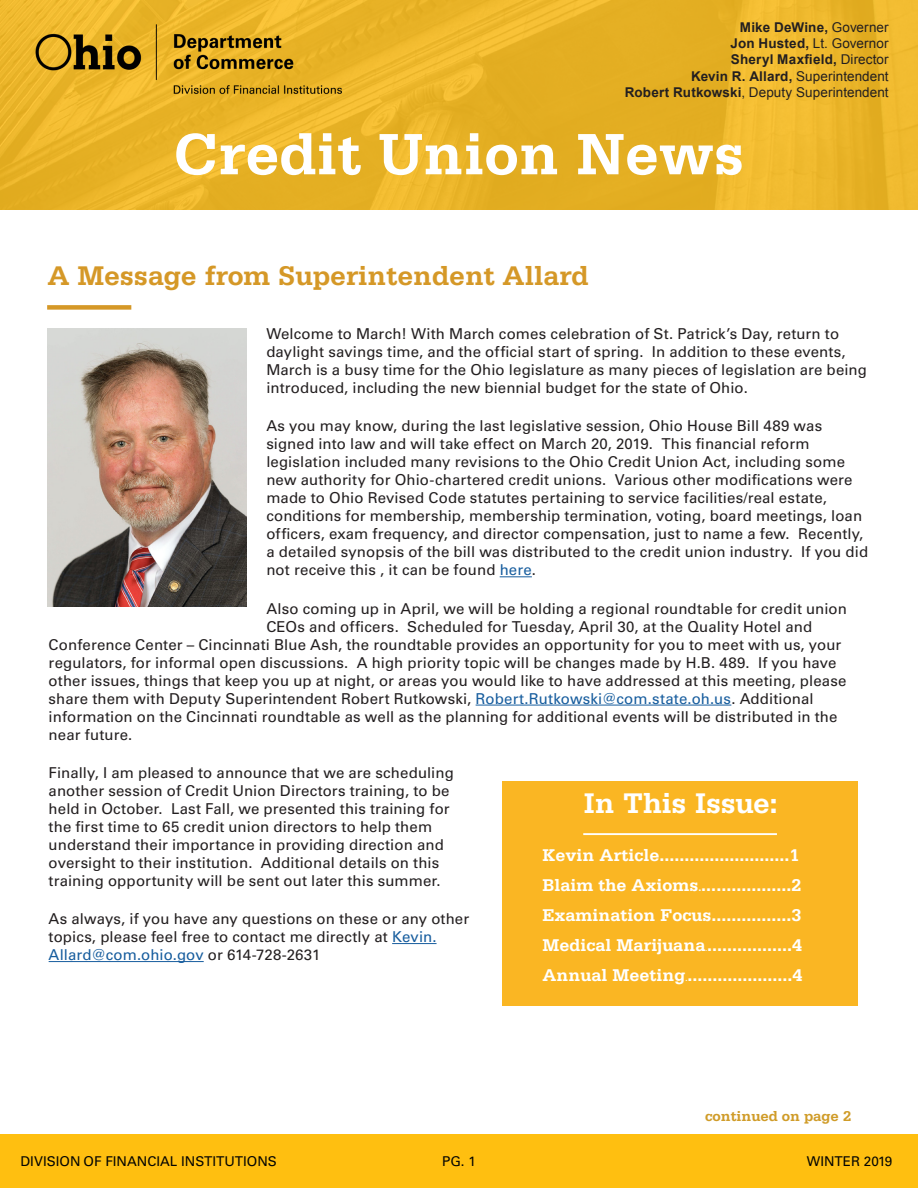
<style>
.page{position:relative;width:918px;height:1188px;background:#fff}
.page>*{position:absolute;margin:0;border:0;box-sizing:border-box;transform-origin:0 0}
.t1{font:700 61.5px "Serifa Std";color:#fff}
.t2{font:700 30px "Serifa Std";letter-spacing:-.01em;color:#fff}
.t3{font:700 28.5px "Serifa Std";letter-spacing:-.005em;color:#d59827}
.t4{font:700 18px "Serifa Std";color:#fff}
.t5{font:15px/18px "Univers LT Pro 55 Roman";letter-spacing:.005em;color:#231f20}
.t6{font:700 15px "Serifa Std";letter-spacing:-.005em;color:#d09c29}
.t7{font:700 13.5px/16.2px "Arial";letter-spacing:.015em;color:#231f20;text-align:right}
.t8{font:13.5px "Univers LT Pro 55 Roman";color:#040503}
.t9{font:13.5px "Arial";letter-spacing:.01em;color:#231f20}
.t10{font:700 7.5px "Serifa Std";color:#fff}
.t11{font:700 6px "Serifa Std";color:#fff}
.s1{font-weight:400}
.s2{font-weight:700}
.s3{color:#175d9e}
.s4{font-size:10.5px}
</style>
<div class="page">
<div style="left:0;top:1134px;width:918px;height:54px;background:#ffbf10"></div>
<hr style="left:500px;top:576px;width:32px;height:1px;background:#175d9e">
<hr style="left:476px;top:705px;width:255px;height:1px;background:#175d9e">
<hr style="left:392px;top:943px;width:45px;height:1px;background:#175d9e">
<hr style="left:49px;top:961px;width:155px;height:1px;background:#175d9e">
<div style="left:0;top:0;width:918px;height:210px;background:linear-gradient(to right,#eab529,#eab428)"></div>
<div style="left:502px;top:781px;width:355px;height:225px;background:#fab623"></div>
<hr style="left:583px;top:833px;width:194px;height:2px;background:#fff">
<div style="left:47px;top:305px;width:84px;height:5px;background:#d59827"></div>
<img style="left:34px;top:21px;width:308px;height:75px">
<img style="left:47px;top:328px;width:199px;height:279px">
<p class="t7" style="left:740px;top:20px;width:150px">Mike DeWine, <span class="s1">Governer</span></p>
<p class="t9" style="left:731px;top:35px;width:160px"><span class="s2">Jon Husted,</span> Lt. Governor</p>
<p class="t7" style="left:625px;top:52px;width:266px">Sheryl Maxfield, <span class="s1">Director<br></span>Kevin R. Allard, <span class="s1">Superintendent<br></span>Robert Rutkowski<span class="s1">, Deputy Superintendent</span></p>
<p class="t1" style="left:174px;top:118px;width:572px">Credit Union News</p>
<p class="t3" style="left:48px;top:259px;width:543px">A Message from Superintendent Allard</p>
<p class="t5" style="left:266px;top:325px;width:602px">Welcome to March! With March comes celebration of St. Patrick’s Day, return to daylight savings time, and the official start of spring. In addition to these events, March is a busy time for the Ohio legislature as many pieces of legislation are being introduced, including the new biennial budget for the state of Ohio.</p>
<p class="t5" style="left:266px;top:417px;width:603px">As you may know, during the last legislative session, Ohio House Bill 489 was signed into law and will take effect on March 20, 2019. This financial reform legislation included many revisions to the Ohio Credit Union Act, including some new authority for Ohio-chartered credit unions. Various other modifications were made to Ohio Revised Code statutes pertaining to service facilities/real estate, conditions for membership, membership termination, voting, board meetings, loan officers, exam frequency, and director compensation, just to name a few. Recently, a detailed synopsis of the bill was distributed to the credit union industry. If you did not receive this , it can be found <span class="s3">here</span>.</p>
<p class="t5" style="left:266px;top:599px;width:582px">Also coming up in April, we will be holding a regional roundtable for credit union</p>
<p class="t5" style="left:266px;top:617px;width:547px">CEOs and officers. Scheduled for Tuesday, April 30, at the Quality Hotel and</p>
<p class="t5" style="left:49px;top:635px;width:794px">Conference Center – Cincinnati Blue Ash, the roundtable provides an opportunity for you to meet with us, your</p>
<p class="t5" style="left:49px;top:653px;width:789px">regulators, for informal open discussions. A high priority topic will be changes made by H.B. 489. If you have</p>
<p class="t5" style="left:49px;top:671px;width:799px">other issues, things that keep you up at night, or areas you would like to have addressed at this meeting, please</p>
<p class="t5" style="left:49px;top:689px;width:767px">share them with Deputy Superintendent Robert Rutkowski, <span class="s3">Robert.Rutkowski@com.state.oh.us</span>. Additional</p>
<p class="t5" style="left:49px;top:707px;width:790px">information on the Cincinnati roundtable as well as the planning for additional events will be distributed in the</p>
<p class="t5" style="left:49px;top:725px;width:85px">near future.</p>
<p class="t5" style="left:49px;top:764px;width:407px">Finally, I am pleased to announce that we are scheduling another session of Credit Union Directors training, to be held in October. Last Fall, we presented this training for the first time to 65 credit union directors to help them understand their importance in providing direction and oversight to their institution. Additional details on this training opportunity will be sent out later this summer.</p>
<p class="t5" style="left:49px;top:910px;width:422px">As always, if you have any questions on these or any other topics, please feel free to contact me directly at <span class="s3">Kevin.<br>Allard@com.ohio.gov</span> or 614-728-2631</p>
<p class="t2" style="left:584px;top:786px;width:196px">In This Issue:</p>
<p class="t4" style="left:542px;top:844px;width:259px">Kevin Article..........................1</p>
<p class="t4" style="left:542px;top:874px;width:261px">Blaim the Axioms<span class="s4">.</span>..................2</p>
<p class="t4" style="left:542px;top:904px;width:261px">Examination Focus................3</p>
<p class="t4" style="left:542px;top:934px;width:261px">Medical Marijuana.................4</p>
<p class="t11" style="left:705px;top:945px;width:3px">.</p>
<p class="t4" style="left:542px;top:964px;width:262px">Annual Meeting.....................4</p>
<p class="t10" style="left:685px;top:974px;width:4px">.</p>
<p class="t6" style="left:705px;top:1107px;width:148px">continued on page 2</p>
<p class="t8" style="left:21px;top:1153px;width:258px">DIVISION OF FINANCIAL INSTITUTIONS</p>
<p class="t8" style="left:807px;top:1153px;width:87px">WINTER 2019</p>
<p class="t8" style="left:442px;top:1153px;width:35px">PG. 1</p>
</div>
